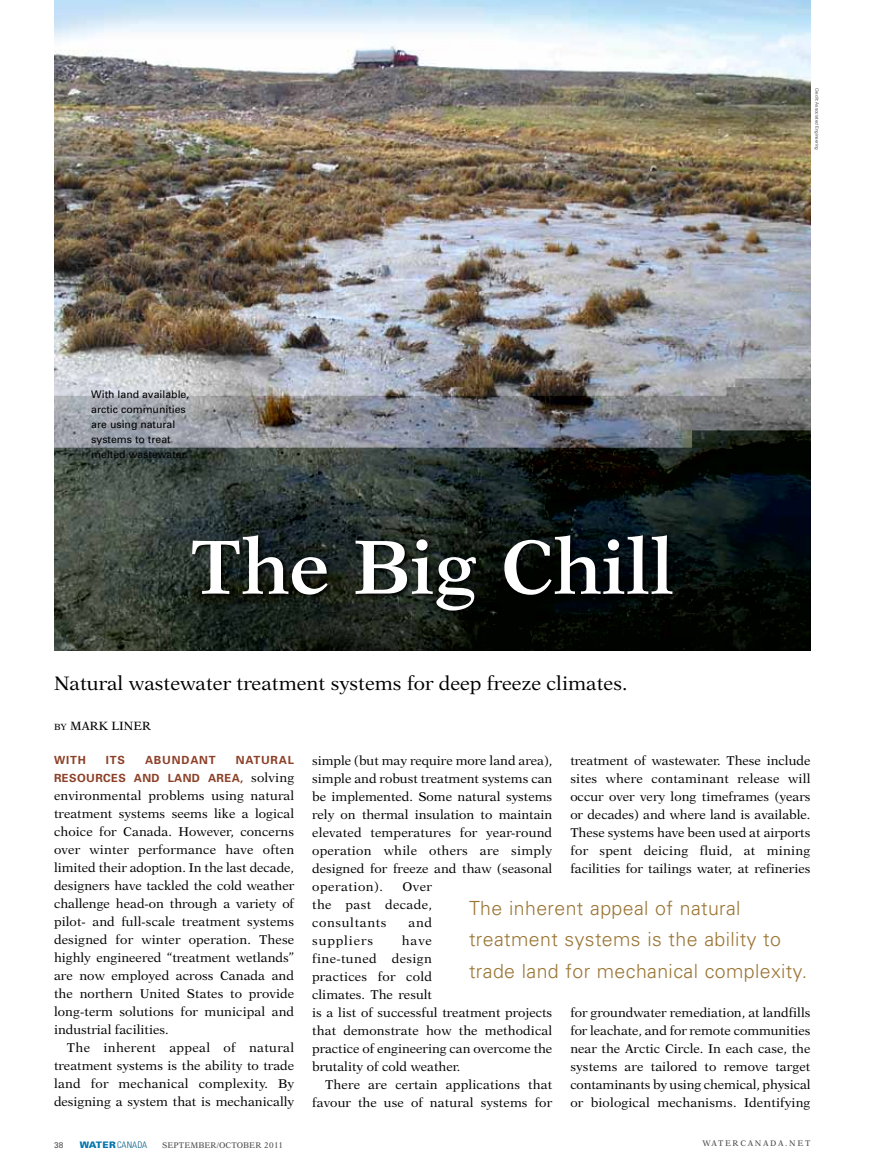
<style>
.page{position:relative;width:878px;height:1175px;background:#fff}
.page>*{position:absolute;margin:0;border:0;box-sizing:border-box;transform-origin:0 0}
.t1{font:600 76.5px "New Aster";color:#fff}
.t2{font:300 19.5px/31.5px "Univers";letter-spacing:.02em;color:#9b7636}
.t3{font:19.5px "New Aster";color:#000}
.t4{font:12.75px/18px "New Aster";letter-spacing:.005em;color:#000;text-align:justify}
.t5{font:12.75px "New Aster";letter-spacing:.07em;color:#000}
.t6{font:12px "New Aster";color:#000}
.t7{font:700 11.25px/18px "Univers";letter-spacing:.05em;color:#8d4028;text-align:right}
.t8{font:700 11.25px "Univers";letter-spacing:.07em;color:#8d4028}
.t9{font:10.5px/15px "Univers";color:#000}
.t10{font:300 condensed 9px "Univers";letter-spacing:.01em;color:#005a84}
.t11{font:8.25px "New Aster";letter-spacing:.01em;color:#4f4e4e}
.t12{font:8.25px "New Aster";letter-spacing:.2em;color:#4f4e4e}
.t13{font:8.25px "Univers";color:#4f4e4e}
.t14{font:4.5px "Helvetica Neue";color:#58595b}
.s1{font-size:9px}
.s2{font-family:"New Aster";font-weight:400;font-size:12.75px;color:#000}
.s3{font-weight:900;font-stretch:normal;color:#0073ae}
</style>
<div class="page">
<img style="left:54px;top:0;width:756px;height:650px">
<div style="left:192px;top:535px;width:484px;height:79px;background:#000;opacity:.75"></div>
<p class="t9" style="left:91px;top:387px;width:100px">With land available, arctic communities are using natural systems to treat melted wastewater.</p>
<h1 class="t1" style="left:190px;top:521px;width:485px">The Big Chill</h1>
<h2 class="t3" style="left:54px;top:672px;width:575px">Natural wastewater treatment systems for deep freeze climates.</h2>
<p class="t6" style="left:54px;top:718px;width:98px"><span class="s1">BY</span> MARK LINER</p>
<p class="t14" style="left:819px;top:88px;width:64px;rotate:90deg">Credit: Associated Engineering</p>
<p class="t7" style="left:54px;top:750px;width:33px">WITH</p>
<p class="t7" style="left:106px;top:750px;width:21px">ITS</p>
<p class="t8" style="left:145px;top:752px;width:72px">ABUNDANT</p>
<p class="t7" style="left:54px;top:750px;width:242px">NATURAL<br>RESOURCES AND LAND AREA, <span class="s2">solving</span></p>
<p class="t4" style="left:54px;top:786px;width:242px">environmental problems using natural treatment systems seems like a logical choice for Canada. However, concerns over winter performance have often limited their adoption. In the last decade, designers have tackled the cold weather challenge head-on through a variety of pilot- and full-scale treatment systems designed for winter operation. These highly engineered “treatment wetlands” are now employed across Canada and the northern United States to provide long-term solutions for municipal and industrial facilities.</p>
<p class="t4" style="left:54px;top:1038px;width:242px;text-indent:13px">The inherent appeal of natural treatment systems is the ability to trade land for mechanical complexity. By designing a system that is mechanically</p>
<p class="t4" style="left:312px;top:751px;width:242px">simple (but may require more land area), simple and robust treatment systems can be implemented. Some natural systems rely on thermal insulation to maintain elevated temperatures for year-round operation while others are simply designed for freeze and thaw (seasonal operation).</p>
<p class="t4" style="left:570px;top:751px;width:242px">treatment of wastewater. These include sites where contaminant release will occur over very long timeframes (years or decades) and where land is available.<br>These systems have been used at airports for spent deicing fluid, at mining facilities for tailings water, at refineries</p>
<p class="t4" style="left:312px;top:877px;width:121px;text-indent:90px">Over the past decade, consultants</p>
<h2 class="t2" style="left:469px;top:891px;width:340px">The inherent appeal of natural treatment systems is the ability to trade land for mechanical complexity.</h2>
<p class="t4" style="left:408px;top:913px;width:25px">and</p>
<p class="t4" style="left:312px;top:931px;width:242px;text-align:left;text-indent:90px">have<br>fine-tuned design<br>practices for cold<br>climates. The result<br>is a list of successful treatment projects that demonstrate how the methodical practice of engineering can overcome the brutality of cold weather.</p>
<p class="t4" style="left:312px;top:1075px;width:242px;text-align:right">There are certain applications that favour the use of natural systems for</p>
<p class="t5" style="left:312px;top:933px;width:62px">suppliers</p>
<p class="t4" style="left:570px;top:1003px;width:242px">for groundwater remediation, at landfills for leachate, and for remote communities near the Arctic Circle. In each case, the systems are tailored to remove target contaminants by using chemical, physical or biological mechanisms. Identifying</p>
<p class="t13" style="left:54px;top:1140px;width:11px">38</p>
<p class="t10" style="left:80px;top:1139px;width:69px"><span class="s3">WATER</span>CANADA</p>
<p class="t11" style="left:162px;top:1140px;width:122px">SEPTEMBER/OCTOBER 2011</p>
<p class="t12" style="left:702px;top:1138px;width:110px">WATERCANADA.NET</p>
</div>
